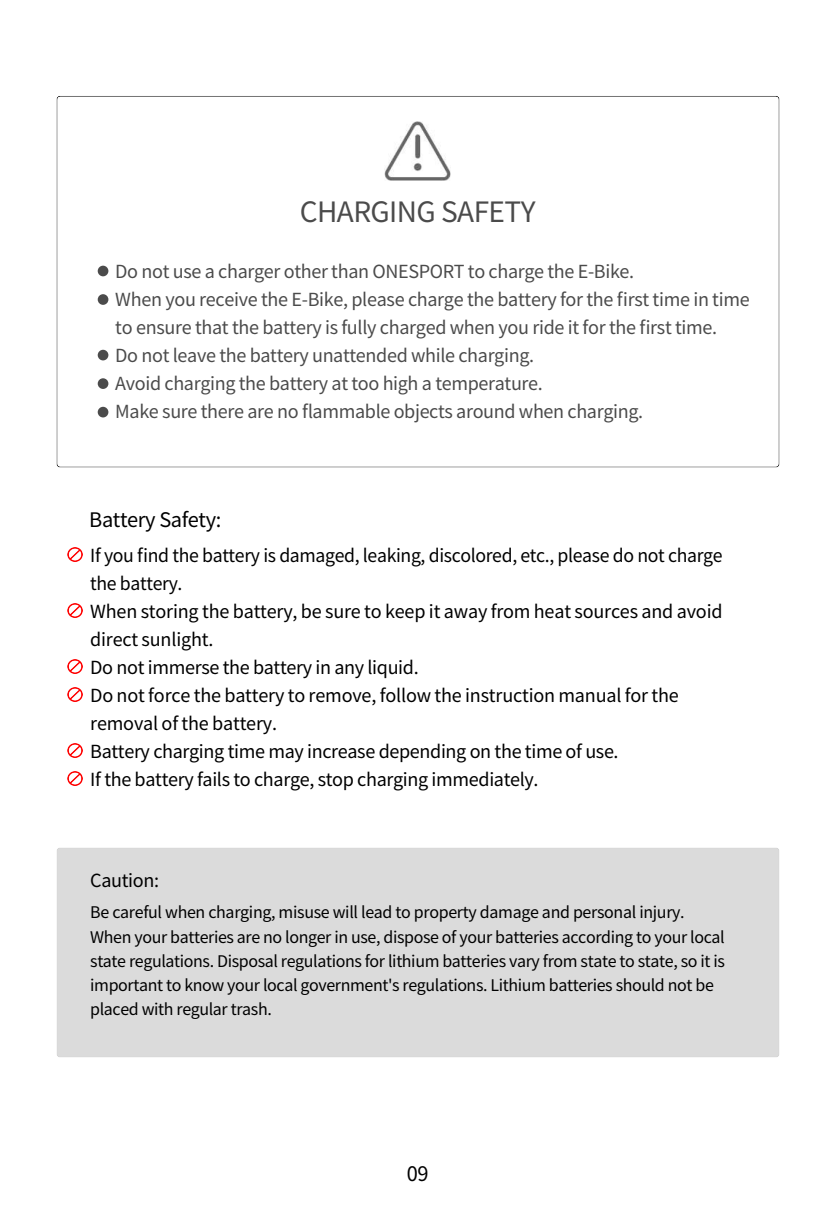
<style>
.page{position:relative;width:836px;height:1210px;background:#fff}
.page>*{position:absolute;margin:0;border:0;box-sizing:border-box;transform-origin:0 0}
.t1{font:28px "Noto Sans Hans";letter-spacing:-.02em;color:#4b4b4b}
.t2{font:20px "Noto Sans Hans";letter-spacing:-.02em;color:#000}
.t3{font:18px/28px "Noto Sans Hans";letter-spacing:-.02em;color:#000}
.t4{font:18px/28px "Noto Sans Hans";letter-spacing:-.02em;color:#4b4b4b}
.t5{font:16px/24.1px "Noto Sans Hans";letter-spacing:-.025em;color:#000}
</style>
<div class="page">
<img style="left:57px;top:96px;width:721px;height:371px">
<svg style="left:98px;top:266px;width:10px;height:151px"></svg>
<img style="left:384px;top:121px;width:66px;height:59px">
<img style="left:67px;top:771px;width:15px;height:15px">
<img style="left:67px;top:743px;width:15px;height:15px">
<img style="left:67px;top:687px;width:15px;height:15px">
<img style="left:67px;top:659px;width:15px;height:15px">
<img style="left:67px;top:603px;width:15px;height:15px">
<img style="left:67px;top:547px;width:15px;height:15px">
<h1 class="t1" style="left:299px;top:196px;width:237px">CHARGING SAFETY</h1>
<p class="t4" style="left:115px;top:257px;width:635px">Do not use a charger other than ONESPORT to charge the E-Bike.<br>When you receive the E-Bike, please charge the battery for the first time in time to ensure that the battery is fully charged when you ride it for the first time.<br>Do not leave the battery unattended while charging.<br>Avoid charging the battery at too high a temperature.<br>Make sure there are no flammable objects around when charging.</p>
<p class="t2" style="left:89px;top:508px;width:133px">Battery Safety:</p>
<p class="t3" style="left:90px;top:541px;width:633px">If you find the battery is damaged, leaking, discolored, etc., please do not charge the battery.<br>When storing the battery, be sure to keep it away from heat sources and avoid direct sunlight.<br>Do not immerse the battery in any liquid.<br>Do not force the battery to remove, follow the instruction manual for the removal of the battery.<br>Battery charging time may increase depending on the time of use.<br>If the battery fails to charge, stop charging immediately.</p>
<p class="t3" style="left:90px;top:866px;width:70px">Caution:</p>
<p class="t5" style="left:90px;top:901px;width:636px">Be careful when charging, misuse will lead to property damage and personal injury.<br>When your batteries are no longer in use, dispose of your batteries according to your local state regulations. Disposal regulations for lithium batteries vary from state to state, so it is important to know your local government's regulations. Lithium batteries should not be placed with regular trash.</p>
<p class="t2" style="left:406px;top:1162px;width:23px">09</p>
</div>
